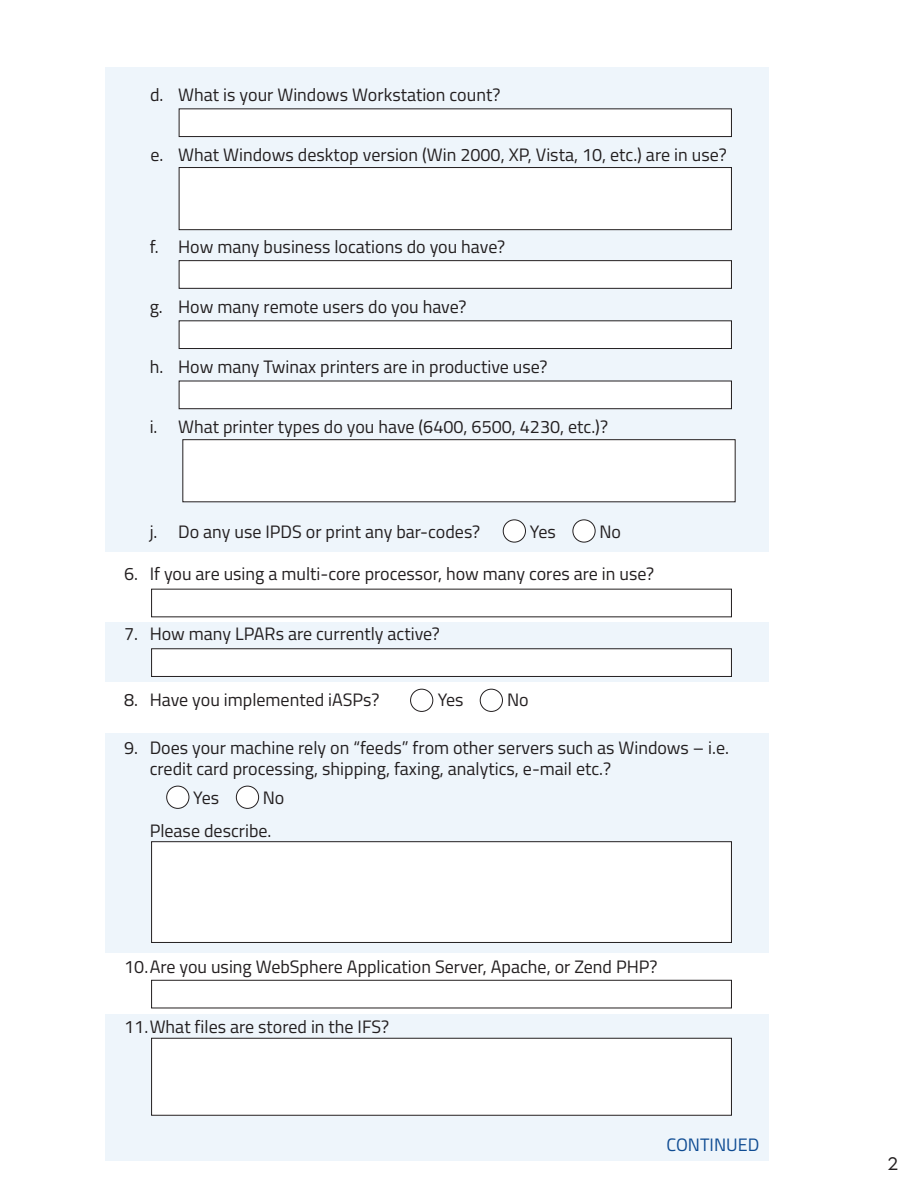
<style>
.page{position:relative;width:918px;height:1188px;background:#fff}
.page>*{position:absolute;margin:0;border:0;box-sizing:border-box;transform-origin:0 0}
.t1{font:18px/21px "Titillium Web";color:#231f20}
.t2{font:18px "Titillium Web";color:#0f4c93}
.t3{font:18px "Geometric 415 BT Lite A";color:#231f20}
.s1{font-style:inherit}
</style>
<div class="page">
<div style="left:105px;top:68px;width:663px;height:484px;background:#eef5fb"></div>
<div style="left:105px;top:622px;width:663px;height:59px;background:#eef5fb"></div>
<div style="left:105px;top:733px;width:663px;height:220px;background:#eef5fb"></div>
<div style="left:105px;top:1015px;width:663px;height:146px;background:#eef5fb"></div>
<div style="left:179px;top:109px;width:552px;height:28px;background:#fff"></div>
<div style="left:179px;top:108px;width:553px;height:29px;border:1px solid #231f20"></div>
<div style="left:179px;top:168px;width:552px;height:62px;background:#fff"></div>
<div style="left:179px;top:167px;width:553px;height:63px;border:1px solid #231f20"></div>
<div style="left:183px;top:440px;width:552px;height:62px;background:#fff"></div>
<div style="left:182px;top:439px;width:554px;height:63px;border:1px solid #231f20"></div>
<div style="left:179px;top:261px;width:552px;height:27px;background:#fff"></div>
<div style="left:179px;top:260px;width:553px;height:29px;border:1px solid #231f20"></div>
<div style="left:179px;top:321px;width:552px;height:28px;background:#fff"></div>
<div style="left:179px;top:320px;width:553px;height:29px;border:1px solid #231f20"></div>
<div style="left:179px;top:381px;width:552px;height:28px;background:#fff"></div>
<div style="left:179px;top:381px;width:553px;height:28px;border:1px solid #231f20"></div>
<div style="left:152px;top:649px;width:579px;height:27px;background:#fff"></div>
<div style="left:151px;top:648px;width:581px;height:29px;border:1px solid #231f20"></div>
<div style="left:151px;top:980px;width:581px;height:28px;border:1px solid #231f20"></div>
<div style="left:152px;top:842px;width:579px;height:100px;background:#fff"></div>
<div style="left:151px;top:841px;width:581px;height:102px;border:1px solid #231f20"></div>
<div style="left:152px;top:1038px;width:579px;height:77px;background:#fff"></div>
<div style="left:151px;top:1038px;width:581px;height:78px;border:1px solid #231f20"></div>
<div style="left:503px;top:520px;width:22px;height:22px;background:#fff;border-radius:50%"></div>
<div style="left:503px;top:519px;width:23px;height:23px;border:1px solid #231f20;border-radius:50%"></div>
<div style="left:410px;top:689px;width:23px;height:23px;border:1px solid #231f20;border-radius:50%"></div>
<div style="left:167px;top:786px;width:22px;height:22px;background:#fff;border-radius:50%"></div>
<div style="left:166px;top:786px;width:23px;height:23px;border:1px solid #231f20;border-radius:50%"></div>
<div style="left:573px;top:520px;width:22px;height:22px;background:#fff;border-radius:50%"></div>
<div style="left:573px;top:519px;width:23px;height:23px;border:1px solid #231f20;border-radius:50%"></div>
<div style="left:480px;top:689px;width:23px;height:23px;border:1px solid #231f20;border-radius:50%"></div>
<div style="left:236px;top:786px;width:23px;height:22px;background:#fff;border-radius:50%"></div>
<div style="left:236px;top:786px;width:23px;height:23px;border:1px solid #231f20;border-radius:50%"></div>
<p class="t1" style="left:150px;top:84px;width:352px"><span class="s1">d.</span> What is your Windows Workstation count?</p>
<p class="t1" style="left:150px;top:144px;width:578px"><span class="s1">e.</span> What Windows desktop version (Win 2000, XP, Vista, <span class="s1">10</span>, etc.) are in use?</p>
<p class="t1" style="left:150px;top:235px;width:357px">f. How many business locations do you have?</p>
<p class="t1" style="left:150px;top:295px;width:318px">g. How many remote users do you have?</p>
<p class="t1" style="left:150px;top:355px;width:399px">h. How many Twinax printers are in productive use?</p>
<p class="t1" style="left:150px;top:415px;width:460px">i. What printer types do you have (6400, 6500, 4230, etc.)?</p>
<p class="t1" style="left:150px;top:520px;width:332px">j. Do any use IPDS or print any bar-codes?</p>
<p class="t1" style="left:530px;top:520px;width:27px">Yes</p>
<p class="t1" style="left:599px;top:520px;width:23px">No</p>
<p class="t1" style="left:124px;top:562px;width:531px">6. If you are using a multi-core processor, how many cores are in use?</p>
<p class="t1" style="left:124px;top:622px;width:317px">7. How many LPARs are currently active?</p>
<p class="t1" style="left:124px;top:689px;width:257px">8. Have you implemented iASPs?</p>
<p class="t1" style="left:438px;top:689px;width:27px">Yes</p>
<p class="t1" style="left:507px;top:689px;width:23px">No</p>
<p class="t1" style="left:150px;top:737px;width:581px;text-indent:-26px">9. Does your machine rely on “feeds” from other servers such as Windows – i.e. credit card processing, shipping, faxing, analytics, e-mail etc.?</p>
<p class="t1" style="left:193px;top:786px;width:27px">Yes</p>
<p class="t1" style="left:263px;top:786px;width:23px">No</p>
<p class="t1" style="left:150px;top:819px;width:123px">Please describe.</p>
<p class="t1" style="left:124px;top:956px;width:535px">10.Are you using WebSphere Application Server, Apache, or Zend PHP?</p>
<p class="t1" style="left:124px;top:1016px;width:266px">11.What files are stored in the IFS?</p>
<p class="t2" style="left:666px;top:1131px;width:94px">CONTINUED</p>
<p class="t3" style="left:888px;top:1153px;width:12px">2</p>
</div>
